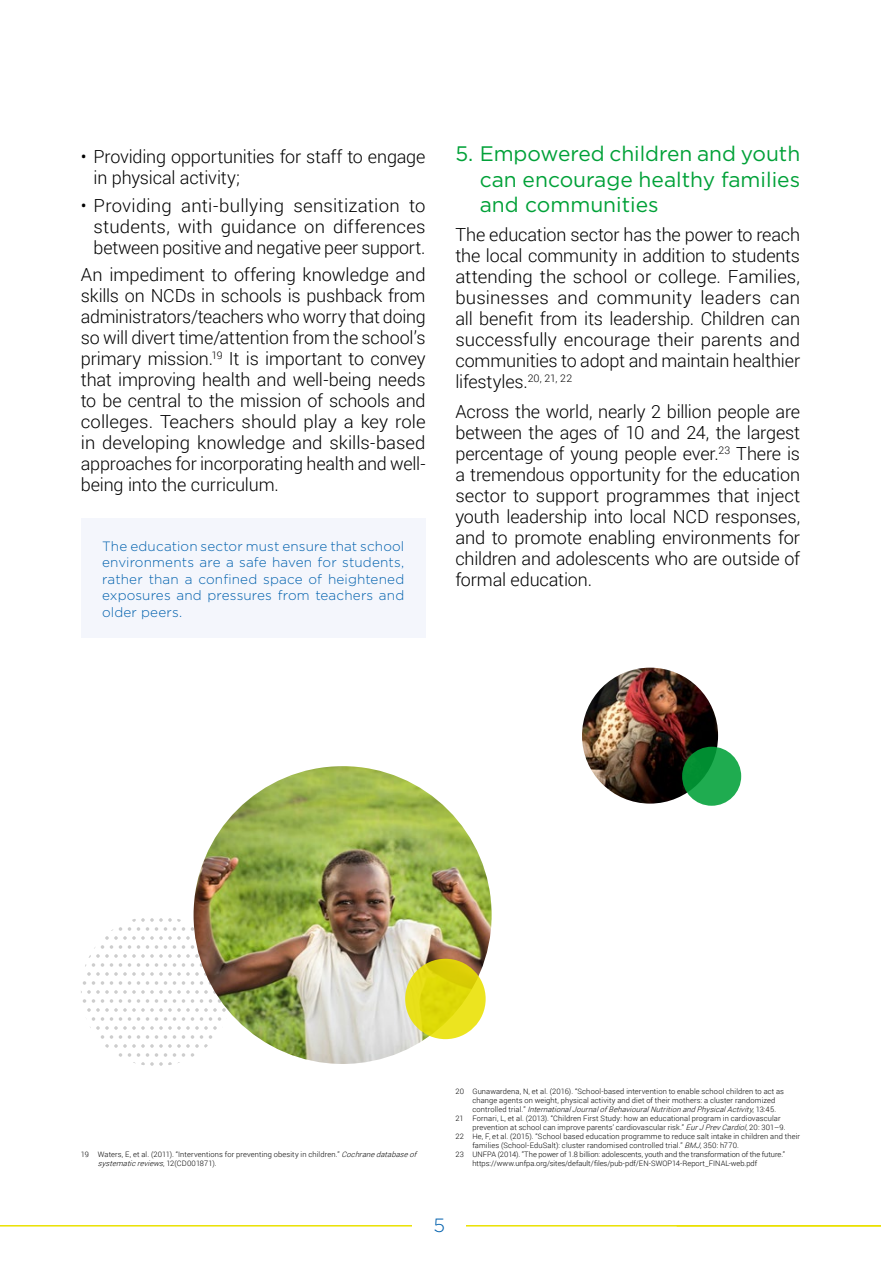
<style>
.page{position:relative;width:881px;height:1263px;background:#fff}
.page>*{position:absolute;margin:0;border:0;box-sizing:border-box;transform-origin:0 0}
.Body{font:21px/25.2px "Gotham";color:#00a138;text-align:justify}
.t1{font:300 19.2px "Gotham";color:#0060ad}
.Body-2{font:300 18px/21px "Roboto";letter-spacing:-.01em;color:#000;text-align:justify}
.Citation{font:300 13.5px/16.5px "Gotham";letter-spacing:.015em;color:#0060ad;text-align:justify}
.Footnote{font:300 7.5px/9px "Roboto";letter-spacing:.015em;color:#000}
.s1{font-style:italic}
</style>
<div class="page">
<hr style="left:0;top:1225px;width:420px;height:1px;background:#eae100">
<hr style="left:458px;top:1225px;width:422px;height:1px;background:#eae100">
<div style="left:412px;top:1216px;width:54px;height:19px;background:#fff"></div>
<img style="left:581px;top:668px;width:136px;height:136px;border-radius:68px">
<svg style="left:681px;top:747px;width:60px;height:59px;background:#17a046"></svg>
<svg style="left:81px;top:915px;width:150px;height:151px"></svg>
<img style="left:193px;top:766px;width:298px;height:298px;border-radius:149px">
<svg style="left:405px;top:959px;width:80px;height:80px;background:#e2da10"></svg>
<div style="left:81px;top:518px;width:344px;height:120px;background:#f4f6fc"></div>
<p class="Body-2" style="left:94px;top:146px;width:333px;text-indent:-13px">• Providing opportunities for staff to engage in physical activity;</p>
<p class="Body-2" style="left:94px;top:194px;width:333px;text-indent:-13px">• Providing anti-bullying sensitization to students, with guidance on differences between positive and negative peer support.</p>
<p class="Body-2" style="left:81px;top:264px;width:346px">An impediment to offering knowledge and skills on NCDs in schools is pushback from administrators/teachers who worry that doing so will divert time/attention from the school’s primary mission.<sup>19</sup> It is important to convey that improving health and well-being needs to be central to the mission of schools and colleges. Teachers should play a key role in developing knowledge and skills-based approaches for incorporating health and well&shy;being into the curriculum.</p>
<p class="Citation" style="left:102px;top:537px;width:303px">The education sector must ensure that school environments are a safe haven for students, rather than a confined space of heightened exposures and pressures from teachers and older peers.</p>
<p class="Body" style="left:479px;top:141px;width:322px;text-indent:-24px">5. Empowered children and youth can encourage healthy families and communities</p>
<p class="Body-2" style="left:455px;top:224px;width:346px">The education sector has the power to reach the local community in addition to students attending the school or college. Families, businesses and community leaders can all benefit from its leadership. Children can successfully encourage their parents and communities to adopt and maintain healthier lifestyles.<sup>20,</sup> <sup>21,</sup> <sup>22</sup></p>
<p class="Body-2" style="left:455px;top:400px;width:346px">Across the world, nearly 2 billion people are between the ages of 10 and 24, the largest percentage of young people ever.<sup>23</sup> There is a tremendous opportunity for the education sector to support programmes that inject youth leadership into local NCD responses, and to promote enabling environments for children and adolescents who are outside of formal education.</p>
<p class="Footnote" style="left:98px;top:1149px;width:322px;text-indent:-17px">19 Waters, E, et al. (2011). “Interventions for preventing obesity in children.” <span class="s1">Cochranedatabaseof systematicreviews</span>, 1 2 ( C D 0 0 1 8 7 1 ) .</p>
<p class="Footnote" style="left:472px;top:1086px;width:313px;text-indent:-17px">20 Gunawardena, N, et al. (2016). “School-based intervention to enable school children to act as change agents on weight, physical activity and diet of their mothers: a cluster randomized<br>c o n t r o l l e d t r i a l . ” <span class="s1">InternationalJournalofBehaviouralNutritionandPhysicalActivity</span>, 1 3 : 4 5 .</p>
<p class="Footnote" style="left:472px;top:1113px;width:314px;text-indent:-17px">21 Fornari, L, et al. (2013). “Children First Study: how an educational program in cardiovascular prevention at school can improve parents’ cardiovascular risk.” <span class="s1">EurJPrevCardiol</span>, 20: 301–9.</p>
<p class="Footnote" style="left:472px;top:1131px;width:329px;text-indent:-17px">22 He, F, et al. (2015). “School based education programme to reduce salt intake in children and their families (School-EduSalt): cluster randomised controlled trial.” <span class="s1">BMJ</span>, 350: h770.</p>
<p class="Footnote" style="left:455px;top:1149px;width:331px">23 UNFPA (2014). ”The power of 1.8 billion: adolescents, youth and the transformation of the future.”</p>
<p class="Footnote" style="left:472px;top:1158px;width:286px">https://www.unfpa.org/sites/default/files/pub-pdf/EN-SWOP14-Report_FINAL-web.pdf</p>
<p class="t1" style="left:433px;top:1212px;width:13px">5</p>
</div>
